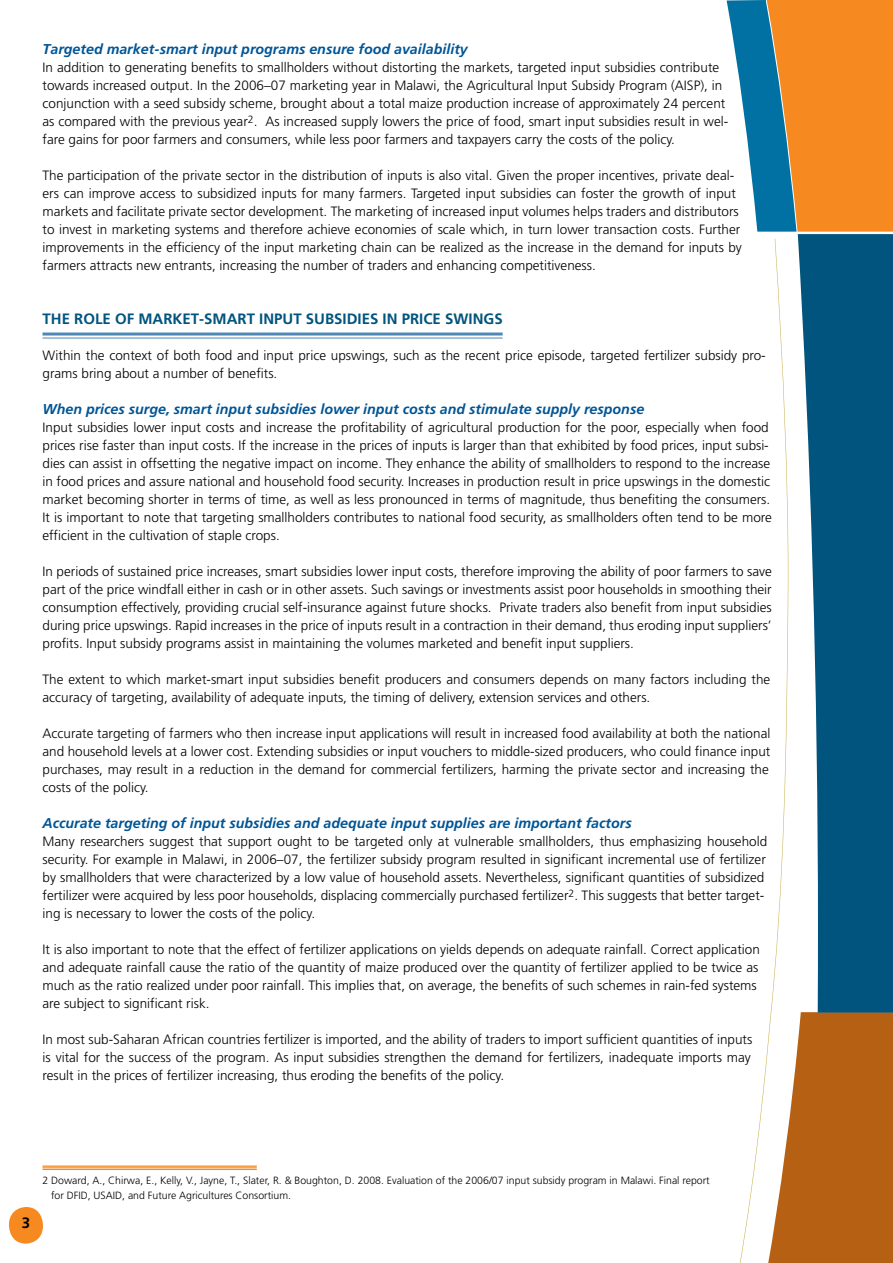
<style>
.page{position:relative;width:893px;height:1263px;background:#fff}
.page>*{position:absolute;margin:0;border:0;box-sizing:border-box;transform-origin:0 0}
.t1{font:700 15px "Frutiger LT Std";color:#00547d}
.t2{font:italic 700 14.25px "Frutiger LT Std";color:#005596}
.t3{font:300 13.5px/18px "Frutiger LT Std";color:#000}
.t4{font:300 10.5px/15px "Frutiger LT Std";color:#000}
</style>
<div class="page">
<svg style="left:9px;top:1207px;width:34px;height:36px"></svg>
<div style="left:788px;top:1013px;width:105px;height:250px;background:#b56012"></div>
<svg style="left:727px;top:0;width:166px;height:232px;background:#bd9055"></svg>
<svg style="left:798px;top:234px;width:95px;height:779px;background:#256d90"></svg>
<svg style="left:740px;top:239px;width:48px;height:1024px"></svg>
<svg style="left:43px;top:335px;width:460px;height:4px"></svg>
<hr style="left:43px;top:332px;width:460px;height:3px;background:#4d88b6">
<hr style="left:43px;top:337px;width:460px;height:1px;background:#4d88b6">
<div style="left:43px;top:1165px;width:214px;height:5px;background:#fac898"></div>
<hr style="left:43px;top:1165px;width:214px;height:2px;background:#f6891f">
<hr style="left:43px;top:1167px;width:214px;height:1px;background:#f6891f">
<hr style="left:43px;top:1169px;width:214px;height:1px;background:#f6891f">
<p class="t2" style="left:43px;top:41px;width:427px">Targeted market-smart input programs ensure food availability</p>
<p class="t3" style="left:43px;top:59px;width:687px">In addition to generating benefits to smallholders without distorting the markets, targeted input subsidies contribute towards increased output. In the 2006–07 marketing year in Malawi, the Agricultural Input Subsidy Program (AISP), in conjunction with a seed subsidy scheme, brought about a total maize production increase of approximately 24 percent as compared with the previous year<sup>2</sup>. As increased supply lowers the price of food, smart input subsidies result in wel&shy;fare gains for poor farmers and consumers, while less poor farmers and taxpayers carry the costs of the policy.</p>
<p class="t3" style="left:43px;top:167px;width:701px">The participation of the private sector in the distribution of inputs is also vital. Given the proper incentives, private deal&shy;ers can improve access to subsidized inputs for many farmers. Targeted input subsidies can foster the growth of input markets and facilitate private sector development. The marketing of increased input volumes helps traders and distributors to invest in marketing systems and therefore achieve economies of scale which, in turn lower transaction costs. Further improvements in the efficiency of the input marketing chain can be realized as the increase in the demand for inputs by farmers attracts new entrants, increasing the number of traders and enhancing competitiveness.</p>
<p class="t1" style="left:43px;top:310px;width:462px">THE ROLE OF MARKET-SMART INPUT SUBSIDIES IN PRICE SWINGS</p>
<p class="t3" style="left:43px;top:347px;width:725px">Within the context of both food and input price upswings, such as the recent price episode, targeted fertilizer subsidy pro&shy;grams bring about a number of benefits.</p>
<p class="t2" style="left:43px;top:401px;width:603px">When prices surge, smart input subsidies lower input costs and stimulate supply response</p>
<p class="t3" style="left:43px;top:419px;width:731px">Input subsidies lower input costs and increase the profitability of agricultural production for the poor, especially when food prices rise faster than input costs. If the increase in the prices of inputs is larger than that exhibited by food prices, input subsi&shy;dies can assist in offsetting the negative impact on income. They enhance the ability of smallholders to respond to the increase in food prices and assure national and household food security. Increases in production result in price upswings in the domestic market becoming shorter in terms of time, as well as less pronounced in terms of magnitude, thus benefiting the consumers.<br>It is important to note that targeting smallholders contributes to national food security, as smallholders often tend to be more efficient in the cultivation of staple crops.</p>
<p class="t3" style="left:43px;top:563px;width:731px;text-align:justify">In periods of sustained price increases, smart subsidies lower input costs, therefore improving the ability of poor farmers to save part of the price windfall either in cash or in other assets. Such savings or investments assist poor households in smoothing their consumption effectively, providing crucial self-insurance against future shocks. Private traders also benefit from input subsidies during price upswings. Rapid increases in the price of inputs result in a contraction in their demand, thus eroding input suppliers’ profits. Input subsidy programs assist in maintaining the volumes marketed and benefit input suppliers.</p>
<p class="t3" style="left:43px;top:671px;width:729px">The extent to which market-smart input subsidies benefit producers and consumers depends on many factors including the accuracy of targeting, availability of adequate inputs, the timing of delivery, extension services and others.</p>
<p class="t3" style="left:43px;top:725px;width:729px;text-align:justify">Accurate targeting of farmers who then increase input applications will result in increased food availability at both the national and household levels at a lower cost. Extending subsidies or input vouchers to middle-sized producers, who could finance input purchases, may result in a reduction in the demand for commercial fertilizers, harming the private sector and increasing the costs of the policy.</p>
<p class="t2" style="left:43px;top:815px;width:591px">Accurate targeting of input subsidies and adequate input supplies are important factors</p>
<p class="t3" style="left:43px;top:833px;width:726px">Many researchers suggest that support ought to be targeted only at vulnerable smallholders, thus emphasizing household security. For example in Malawi, in 2006–07, the fertilizer subsidy program resulted in significant incremental use of fertilizer by smallholders that were characterized by a low value of household assets. Nevertheless, significant quantities of subsidized fertilizer were acquired by less poor households, displacing commercially purchased fertilizer<sup>2</sup>. This suggests that better target&shy;ing is necessary to lower the costs of the policy.</p>
<p class="t3" style="left:43px;top:941px;width:719px">It is also important to note that the effect of fertilizer applications on yields depends on adequate rainfall. Correct application and adequate rainfall cause the ratio of the quantity of maize produced over the quantity of fertilizer applied to be twice as much as the ratio realized under poor rainfall. This implies that, on average, the benefits of such schemes in rain-fed systems are subject to significant risk.</p>
<p class="t3" style="left:43px;top:1031px;width:711px;text-align:justify">In most sub-Saharan African countries fertilizer is imported, and the ability of traders to import sufficient quantities of inputs is vital for the success of the program. As input subsidies strengthen the demand for fertilizers, inadequate imports may result in the prices of fertilizer increasing, thus eroding the benefits of the policy.</p>
<p class="t4" style="left:51px;top:1172px;width:660px;text-indent:-9px">2 Doward, A., Chirwa, E., Kelly, V., Jayne, T., Slater, R. &amp; Boughton, D. 2008. Evaluation of the 2006/07 input subsidy program in Malawi. Final report for DFID, USAID, and Future Agricultures Consortium.</p>
</div>
